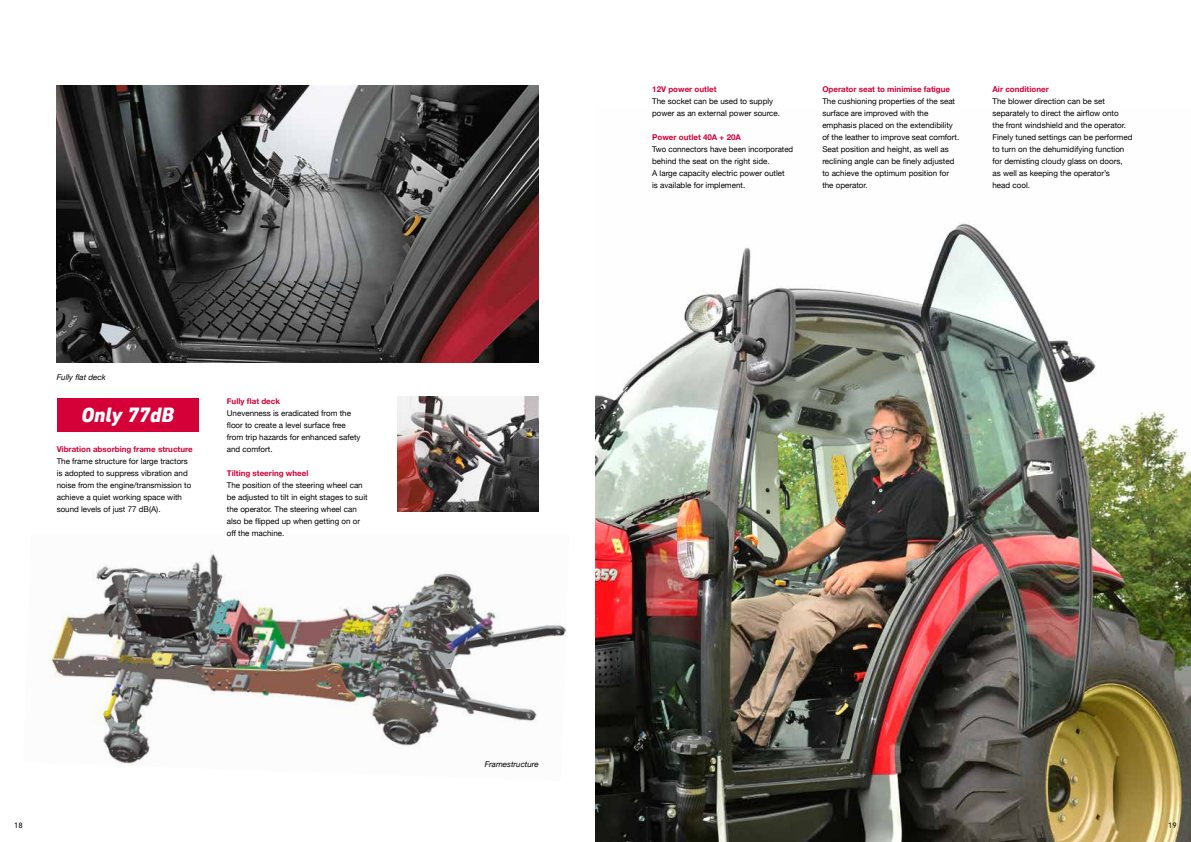
<style>
.page{position:relative;width:1191px;height:842px;background:#fff}
.page>*{position:absolute;margin:0;border:0;box-sizing:border-box;transform-origin:0 0}
.t1{font:italic 800 21px "DIN Next LT Pro";color:#fff}
.t2{font:8px/12px "Helvetica Neue";color:#000}
.t3{font:700 8px "Helvetica Neue";color:#d40037}
.t4{font:italic 8px "Helvetica Neue";color:#000}
.t5{font:8px "DIN Next LT Pro";color:#000}
</style>
<div class="page">
<img style="left:595px;top:221px;width:596px;height:621px">
<img style="left:397px;top:396px;width:142px;height:116px">
<img style="left:57px;top:85px;width:481px;height:278px">
<img style="left:49px;top:551px;width:518px;height:215px">
<div style="left:57px;top:398px;width:141px;height:33px;background:#d40037"></div>
<p class="t4" style="left:57px;top:372px;width:50px">Fully flat deck</p>
<h1 class="t1" style="left:81px;top:403px;width:94px">Only 77dB</h1>
<p class="t3" style="left:57px;top:443px;width:137px">Vibration absorbing frame structure</p>
<p class="t2" style="left:57px;top:455px;width:136px">The frame structure for large tractors is adopted to suppress vibration and noise from the engine/transmission to achieve a quiet working space with sound levels of just 77 dB(A).</p>
<p class="t3" style="left:227px;top:395px;width:55px">Fully flat deck</p>
<p class="t2" style="left:227px;top:407px;width:135px">Unevenness is eradicated from the floor to create a level surface free from trip hazards for enhanced safety and comfort.</p>
<p class="t3" style="left:227px;top:467px;width:83px">Tilting steering wheel</p>
<p class="t2" style="left:227px;top:479px;width:142px">The position of the steering wheel can be adjusted to tilt in eight stages to suit the operator. The steering wheel can also be flipped up when getting on or off the machine.</p>
<p class="t3" style="left:652px;top:83px;width:66px">12V power outlet</p>
<p class="t2" style="left:652px;top:95px;width:129px">The socket can be used to supply power as an external power source.</p>
<p class="t3" style="left:652px;top:131px;width:90px">Power outlet 40A + 20A</p>
<p class="t2" style="left:652px;top:143px;width:142px">Two connectors have been incorporated behind the seat on the right side.<br>A large capacity electric power outlet<br>is available for implement.</p>
<p class="t3" style="left:822px;top:83px;width:129px">Operator seat to minimise fatigue</p>
<p class="t2" style="left:822px;top:95px;width:138px">The cushioning properties of the seat surface are improved with the emphasis placed on the extendibility of the leather to improve seat comfort.<br>Seat position and height, as well as reclining angle can be finely adjusted to achieve the optimum position for the operator.</p>
<p class="t3" style="left:992px;top:83px;width:58px">Air conditioner</p>
<p class="t2" style="left:992px;top:95px;width:141px">The blower direction can be set separately to direct the airflow onto<br>the front windshield and the operator.<br>Finely tuned settings can be performed to turn on the dehumidifying function for demisting cloudy glass on doors, as well as keeping the operator’s<br>head cool.</p>
<p class="t4" style="left:485px;top:758px;width:56px">Framestructure</p>
<p class="t5" style="left:14px;top:821px;width:10px">18</p>
<p class="t5" style="left:1168px;top:821px;width:10px">19</p>
</div>
